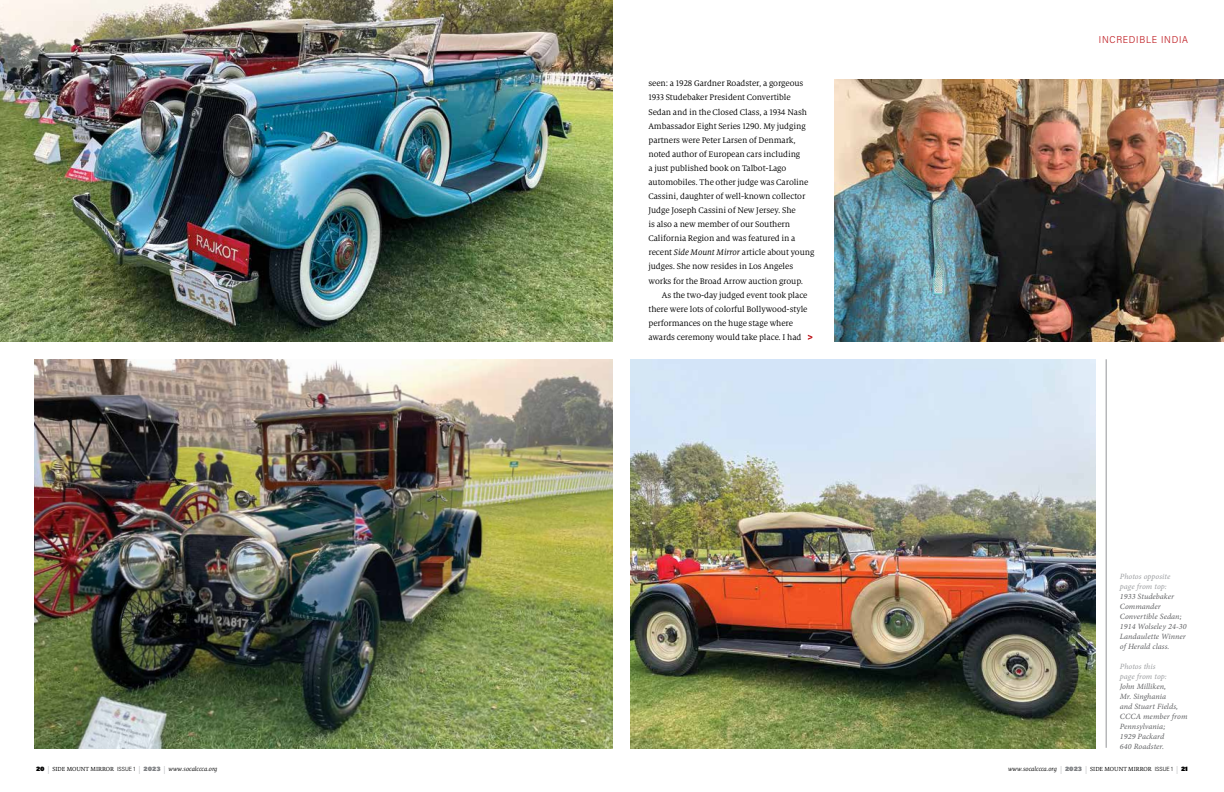
<style>
.page{position:relative;width:1224px;height:792px;background:#fff}
.page>*{position:absolute;margin:0;border:0;box-sizing:border-box;transform-origin:0 0}
.t1{font:300 10px "Acumin Pro Semi Cond";letter-spacing:.075em;color:#bf1b21}
.t2{font:9px/14.1px "Milo Serif OT";letter-spacing:-.01em;color:#000}
.t3{font:8px/10px "Minion Pro It Capt";letter-spacing:.005em;color:#636466}
.t4{font:8px/10px "Minion Pro It Capt";color:#9d9fa2}
.t5{font:italic 6.5px "Milo Serif OT";color:#000}
.s1{font-style:italic}
.s2{font-family:"Acumin Pro";font-weight:900;font-style:normal}
.s3{font-style:normal;font-size:8px;color:#a7a9ac}
.s4{font-style:normal}
.s5{font-family:"Acumin Pro Semi Cond";font-weight:300;font-style:normal;font-size:6px}
.s6{font-family:"Acumin Pro";font-weight:900;font-style:normal;color:#808285}
</style>
<div class="page">
<img style="left:35px;top:359px;width:577px;height:390px">
<img style="left:0;top:0;width:612px;height:341px">
<img style="left:834px;top:79px;width:390px;height:262px">
<img style="left:630px;top:359px;width:465px;height:390px">
<svg style="left:808px;top:335px;width:4px;height:5px"></svg>
<hr style="left:1106px;top:359px;width:1px;height:389px;background:#939598">
<p class="t2" style="left:648px;top:77px;width:167px">seen: a 1928 Gardner Roadster, a gorgeous 1933 Studebaker President Convertible Sedan and in the Closed Class, a 1934 Nash Ambassador Eight Series 1290. My judging partners were Peter Larsen of Denmark, noted author of European cars including<br>a just published book on Talbot-Lago automobiles. The other judge was Caroline Cassini, daughter of well-known collector Judge Joseph Cassini of New Jersey. She<br>is also a new member of our Southern California Region and was featured in a recent <span class="s1">Side Mount Mirror</span> article about young judges. She now resides in Los Angeles works for the Broad Arrow auction group.</p>
<p class="t2" style="left:648px;top:288px;width:161px;text-indent:14px">As the two-day judged event took place there were lots of colorful Bollywood-style performances on the huge stage where awards ceremony would take place. I had</p>
<p class="t1" style="left:1099px;top:33px;width:91px">INCREDIBLE INDIA</p>
<p class="t4" style="left:1120px;top:571px;width:52px">Photos opposite page from top:</p>
<p class="t3" style="left:1120px;top:591px;width:68px">1933 Studebaker<br>Commander<br>Convertible Sedan;<br>1914 Wolseley 24-30<br>Landaulette Winner of Herald class.</p>
<p class="t4" style="left:1120px;top:661px;width:49px">Photos this page from top:</p>
<p class="t3" style="left:1120px;top:681px;width:69px">John Milliken,<br>Mr. Singhania<br>and Stuart Fields,<br>CCCA member from<br>Pennsylvania;<br>1929 Packard<br>640 Roadster.</p>
<p class="t5" style="left:36px;top:765px;width:183px"><span class="s2">20</span> <span class="s3">|</span> <span class="s4">SIDE MOUNT MIRROR</span> <span class="s5">ISSUE 1</span> <span class="s3">|</span> <span class="s6">2023</span> <span class="s3">|</span> www.socalccca.org</p>
<p class="t5" style="left:1008px;top:765px;width:181px">www.socalccca.org <span class="s3">|</span> <span class="s6">2023</span> <span class="s3">|</span> <span class="s4">SIDE MOUNT MIRROR</span> <span class="s5">ISSUE 1</span> <span class="s3">|</span> <span class="s2">21</span></p>
</div>
